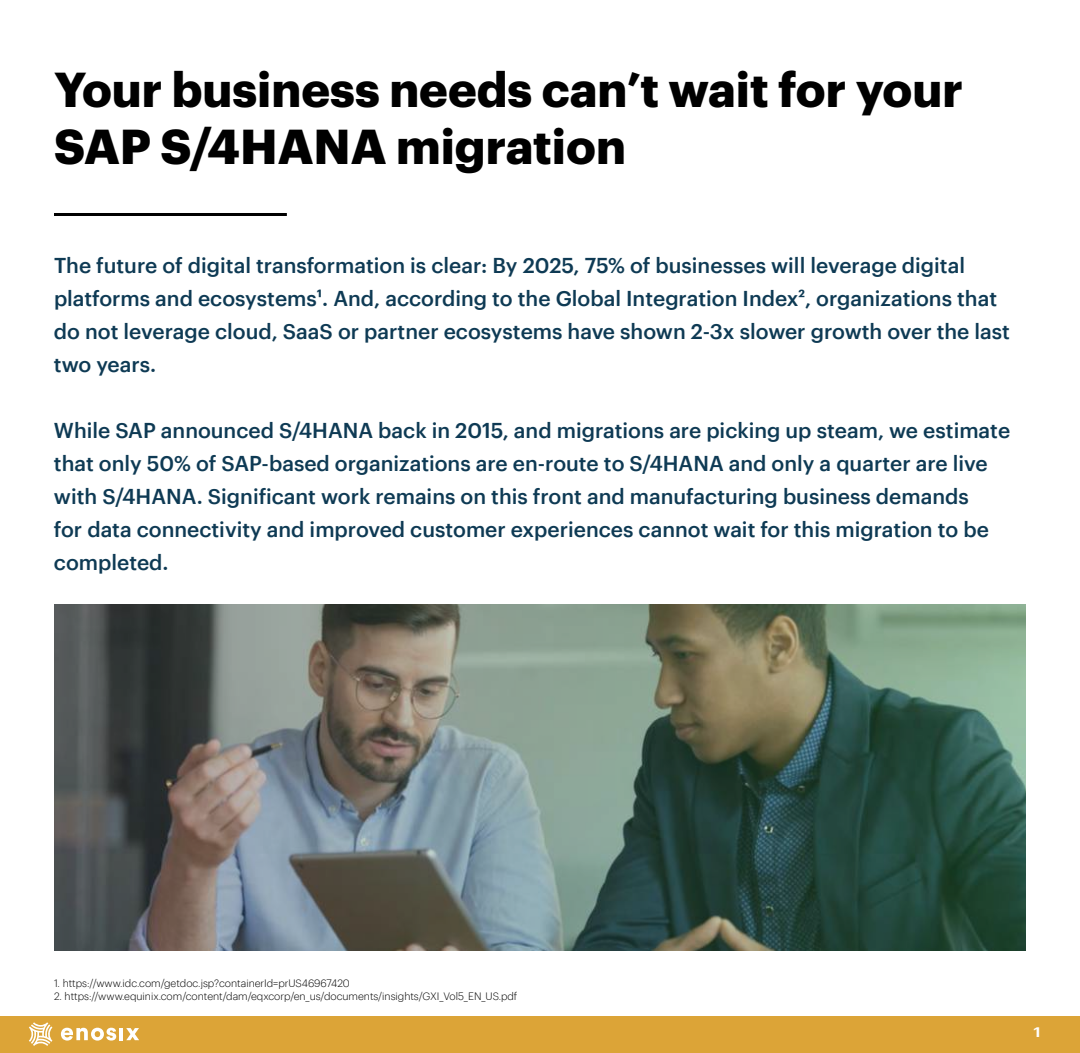
<style>
.page{position:relative;width:1080px;height:1053px;background:#fff}
.page>*{position:absolute;margin:0;border:0;box-sizing:border-box;transform-origin:0 0}
.t1{font:700 48px/57.6px "Graphik";color:#000}
.t2{font:500 21px/33px "Graphik App";color:#0e3a54}
.t3{font:500 13.5px "Graphik App";color:#fff;scale:1.33 1}
.t4{font:300 10.5px "Graphik App";color:#000}
</style>
<div class="page">
<div style="left:0;top:1016px;width:1080px;height:37px;background:#dca437"></div>
<svg style="left:61px;top:1028px;width:78px;height:13px"></svg>
<svg style="left:29px;top:1022px;width:23px;height:24px"></svg>
<hr style="left:54px;top:213px;width:233px;height:3px;background:#000">
<img style="left:54px;top:604px;width:972px;height:346px">
<h1 class="t1" style="left:54px;top:64px;width:910px">Your business needs can’t wait for your<br>SAP S/4HANA migration</h1>
<p class="t2" style="left:54px;top:251px;width:958px">The future of digital transformation is clear: By 2025, 75% of businesses will leverage digital platforms and ecosystems1. And, according to the Global Integration Index2, organizations that do not leverage cloud, SaaS or partner ecosystems have shown 2-3x slower growth over the last two years.</p>
<p class="t2" style="left:54px;top:416px;width:958px">While SAP announced S/4HANA back in 2015, and migrations are picking up steam, we estimate that only 50% of SAP-based organizations are en-route to S/4HANA and only a quarter are live with S/4HANA. Significant work remains on this front and manufacturing business demands<br>for data connectivity and improved customer experiences cannot wait for this migration to be completed.</p>
<p class="t4" style="left:54px;top:979px;width:297px">1. https://www.idc.com/getdoc.jsp?containerId=prUS46967420</p>
<p class="t4" style="left:54px;top:992px;width:465px">2. https://www.equinix.com/content/dam/eqxcorp/en_us/documents/insights/GXI_Vol5_EN_US.pdf</p>
<p class="t3" style="left:1034px;top:1027px;width:7px">1</p>
</div>
